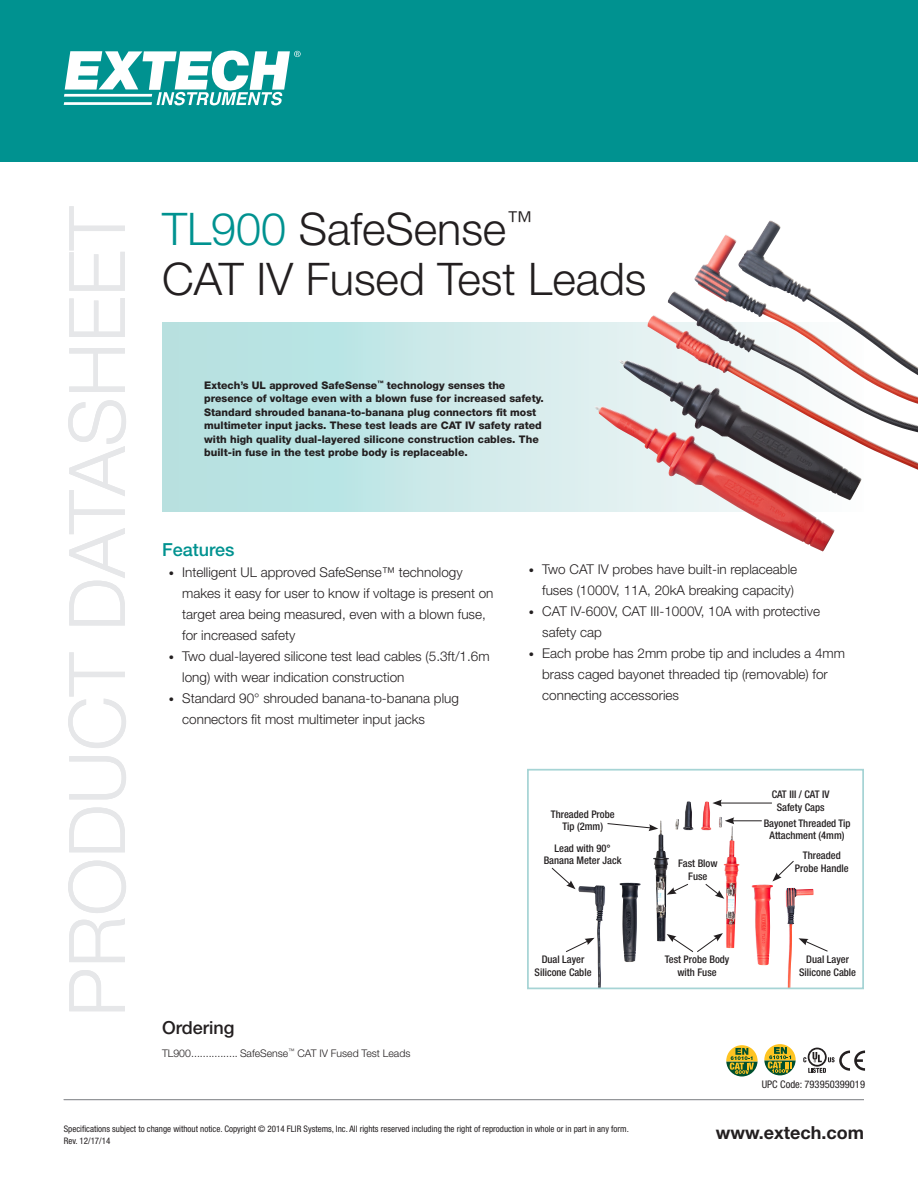
<style>
.page{position:relative;width:918px;height:1188px;background:#fff}
.page>*{position:absolute;margin:0;border:0;box-sizing:border-box;transform-origin:0 0}
.t1{font:300 78px "Helvetica Neue LT";color:#e6e7e9}
.t2{font:300 45px/49.5px "Helvetica Neue LT";color:#231f20}
.t3{font:700 18px "Helvetica Neue LT";color:#231f20}
.t4{font:500 18px "Helvetica Neue LT";color:#009290}
.t5{font:500 18px "Helvetica Neue LT";color:#231f20}
.t6{font:300 13.5px/21px "Helvetica Neue LT";color:#231f20}
.t7{font:800 10.5px/13.5px "Helvetica Neue LT";color:#231f20}
.t8{font:500 condensed 10.5px/12.6px "Helvetica Neue LT";color:#231f20;text-align:center}
.t9{font:300 10.5px "Helvetica Neue LT";color:#231f20}
.t10{font:condensed 10.5px "Helvetica Neue LT";color:#231f20}
.t11{font:condensed 9px/12px "Helvetica Neue LT";color:#231f20}
.s1{color:#009290}
.s2{font-size:10.5px}
</style>
<div class="page">
<div style="left:0;top:0;width:918px;height:162px;background:#009290"></div>
<svg style="left:64px;top:51px;width:237px;height:54px"></svg>
<hr style="left:64px;top:1099px;width:800px;height:1px;background:#939598">
<svg style="left:162px;top:323px;width:702px;height:189px;background:#c7d7d7"></svg>
<svg style="left:726px;top:1044px;width:70px;height:33px"></svg>
<img style="left:694px;top:220px;width:224px;height:155px">
<img style="left:653px;top:801px;width:69px;height:74px">
<div style="left:527px;top:769px;width:337px;height:220px;border:2px solid #a6d4d5"></div>
<svg style="left:607px;top:823px;width:51px;height:8px"></svg>
<hr style="left:732px;top:820px;width:30px;height:1px;background:#231f20">
<svg style="left:725px;top:817px;width:9px;height:7px"></svg>
<svg style="left:772px;top:860px;width:22px;height:22px"></svg>
<svg style="left:667px;top:884px;width:21px;height:11px"></svg>
<svg style="left:551px;top:867px;width:25px;height:22px"></svg>
<svg style="left:566px;top:938px;width:29px;height:14px"></svg>
<svg style="left:799px;top:938px;width:29px;height:14px"></svg>
<svg style="left:705px;top:884px;width:19px;height:15px"></svg>
<svg style="left:667px;top:933px;width:56px;height:19px"></svg>
<hr style="left:720px;top:803px;width:52px;height:1px;background:#231f20">
<svg style="left:712px;top:800px;width:10px;height:7px"></svg>
<svg style="left:803px;top:1048px;width:62px;height:25px"></svg>
<p class="t1" style="left:50px;top:1017px;width:812px;rotate:-90deg">PRODUCT DATASHEET</p>
<p class="t2" style="left:162px;top:204px;width:486px"><span class="s1">TL900</span> SafeSense<sup>™<br></sup>CAT IV Fused Test Leads</p>
<p class="t7" style="left:204px;top:378px;width:341px">Extech’s UL approved SafeSense<sup>™</sup> technology senses the presence of voltage even with a blown fuse for increased safety.<br>Standard shrouded banana-to-banana plug connectors fit most multimeter input jacks. These test leads are CAT IV safety rated with high quality dual-layered silicone construction cables. The built-in fuse in the test probe body is replaceable.</p>
<p class="t4" style="left:162px;top:539px;width:74px">Features</p>
<p class="t6" style="left:182px;top:561px;width:313px;text-indent:-14px"><span class="s2">•</span> Intelligent UL approved SafeSense™ technology makes it easy for user to know if voltage is present on target area being measured, even with a blown fuse, for increased safety</p>
<p class="t6" style="left:182px;top:645px;width:309px;text-indent:-14px"><span class="s2">•</span> Two dual-layered silicone test lead cables (5.3ft/1.6m long) with wear indication construction</p>
<p class="t6" style="left:182px;top:687px;width:278px;text-indent:-14px"><span class="s2">•</span> Standard 90° shrouded banana-to-banana plug connectors fit most multimeter input jacks</p>
<p class="t6" style="left:529px;top:558px;width:270px;text-align:right"><span class="s2">•</span> Two CAT IV probes have built-in replaceable fuses (1000V, 11A, 20kA breaking capacity)</p>
<p class="t6" style="left:542px;top:600px;width:279px;text-indent:-14px"><span class="s2">•</span> CAT IV-600V, CAT III-1000V, 10A with protective safety cap</p>
<p class="t6" style="left:542px;top:642px;width:304px;text-indent:-14px"><span class="s2">•</span> Each probe has 2mm probe tip and includes a 4mm brass caged bayonet threaded tip (removable) for connecting accessories</p>
<p class="t8" style="left:772px;top:788px;width:59px">CAT III / CAT IV</p>
<p class="t8" style="left:777px;top:801px;width:49px">Safety Caps</p>
<p class="t8" style="left:764px;top:817px;width:88px">Bayonet Threaded Tip<br>Attachment (4mm)</p>
<p class="t8" style="left:551px;top:808px;width:65px">Threaded Probe<br>Tip (2mm)</p>
<p class="t8" style="left:544px;top:842px;width:79px">Lead with 90°<br>Banana Meter Jack</p>
<p class="t8" style="left:803px;top:849px;width:39px">Threaded</p>
<p class="t8" style="left:795px;top:862px;width:55px">Probe Handle</p>
<p class="t8" style="left:678px;top:857px;width:41px">Fast Blow</p>
<p class="t8" style="left:688px;top:870px;width:21px">Fuse</p>
<p class="t8" style="left:665px;top:953px;width:66px">Test Probe Body with Fuse</p>
<p class="t8" style="left:535px;top:953px;width:58px">Dual Layer<br>Silicone Cable</p>
<p class="t8" style="left:799px;top:953px;width:58px">Dual Layer<br>Silicone Cable</p>
<p class="t5" style="left:162px;top:1016px;width:74px">Ordering</p>
<p class="t9" style="left:162px;top:1047px;width:250px">TL900................ SafeSense<sup>™</sup> CAT IV Fused Test Leads</p>
<p class="t10" style="left:762px;top:1078px;width:105px">UPC Code: 793950399019</p>
<p class="t11" style="left:64px;top:1123px;width:567px">Specifications subject to change without notice. Copyright © 2014 FLIR Systems, Inc. All rights reserved including the right of reproduction in whole or in part in any form.<br>Rev. 12/17/14</p>
<p class="t3" style="left:716px;top:1122px;width:150px">www.extech.com</p>
</div>
